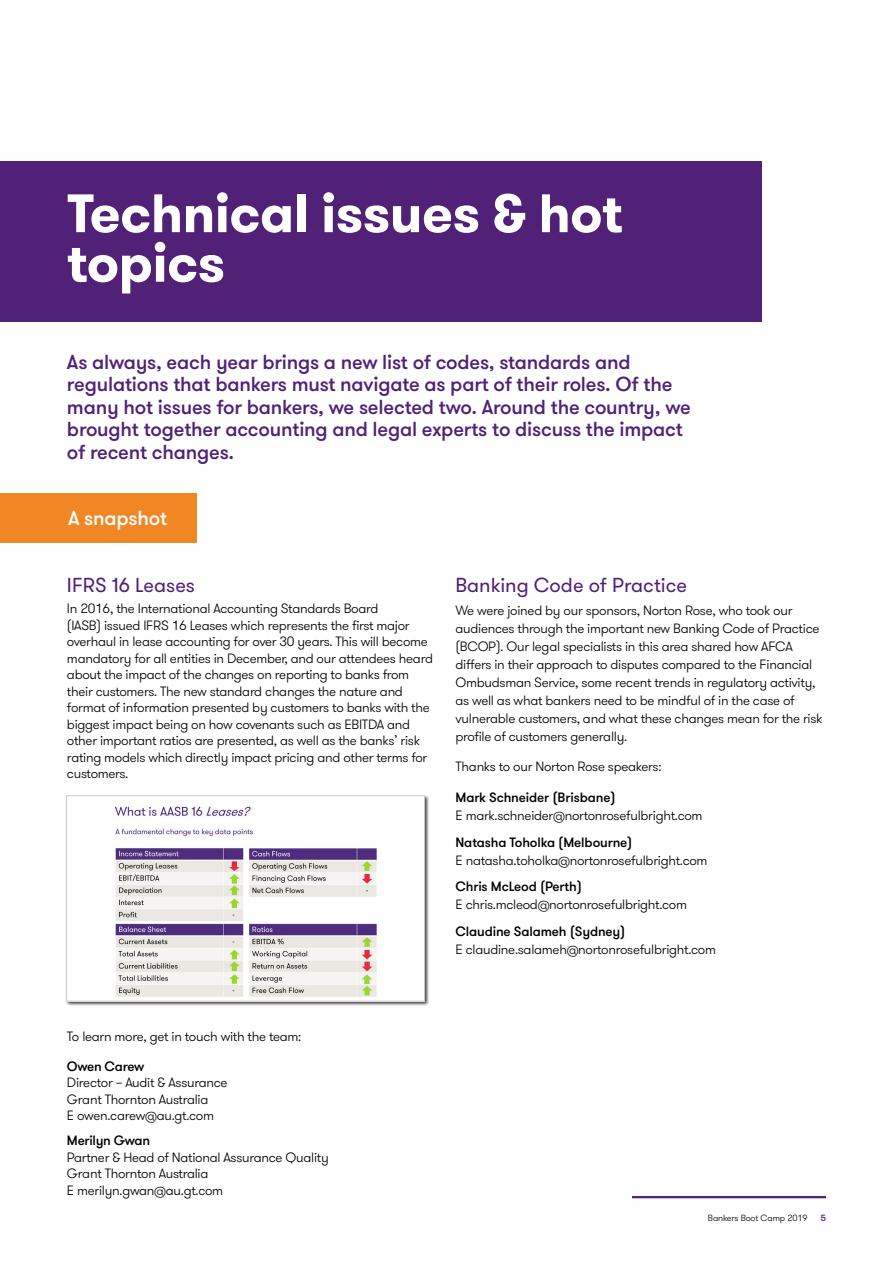
<style>
.page{position:relative;width:893px;height:1263px;background:#fff}
.page>*{position:absolute;margin:0;border:0;box-sizing:border-box;transform-origin:0 0}
.t1{font:700 54px/49.5px "GT Walsheim Pro";letter-spacing:-.01em;color:#fff}
.t2{font:500 20.25px/22.5px "GT Walsheim Pro";letter-spacing:-.01em;color:#512178}
.t3{font:20.25px "GT Walsheim Pro";color:#512178}
.t4{font:500 20.25px "GT Walsheim Pro";letter-spacing:-.01em;color:#fff}
.t5{font:300 13.5px/16.5px "GT Walsheim Pro";letter-spacing:-.02em;color:#000}
.t6{font:500 13.5px "GT Walsheim Pro";letter-spacing:-.01em;color:#000}
.t7{font:300 9px "GT Walsheim Pro";letter-spacing:-.01em;color:#000}
.t8{font:500 9px "GT Walsheim Pro";color:#512178}
</style>
<div class="page">
<hr style="left:632px;top:1196px;width:194px;height:2px;background:#512178">
<div style="left:0;top:162px;width:761px;height:160px;background:#512178"></div>
<div style="left:0;top:493px;width:196px;height:49px;background:#f18625"></div>
<div style="left:65px;top:795px;width:364px;height:211px;background:#000;opacity:.75"></div>
<img style="left:68px;top:797px;width:355px;height:202px">
<div style="left:66px;top:795px;width:359px;height:206px;border:1px solid #cdc9cb"></div>
<h1 class="t1" style="left:67px;top:189px;width:557px">Technical issues &amp; hot topics</h1>
<p class="t2" style="left:67px;top:351px;width:625px">As always, each year brings a new list of codes, standards and regulations that bankers must navigate as part of their roles. Of the many hot issues for bankers, we selected two. Around the country, we brought together accounting and legal experts to discuss the impact of recent changes.</p>
<h2 class="t4" style="left:68px;top:506px;width:101px">A snapshot</h2>
<h2 class="t3" style="left:67px;top:572px;width:130px">IFRS 16 Leases</h2>
<p class="t5" style="left:67px;top:600px;width:367px">In 2016, the International Accounting Standards Board<br>(IASB) issued IFRS 16 Leases which represents the first major overhaul in lease accounting for over 30 years. This will become mandatory for all entities in December, and our attendees heard about the impact of the changes on reporting to banks from their customers. The new standard changes the nature and format of information presented by customers to banks with the biggest impact being on how covenants such as EBITDA and other important ratios are presented, as well as the banks’ risk rating models which directly impact pricing and other terms for customers.</p>
<h2 class="t3" style="left:455px;top:572px;width:233px">Banking Code of Practice</h2>
<p class="t5" style="left:455px;top:601px;width:368px;line-height:18px">We were joined by our sponsors, Norton Rose, who took our audiences through the important new Banking Code of Practice (BCOP). Our legal specialists in this area shared how AFCA differs in their approach to disputes compared to the Financial Ombudsman Service, some recent trends in regulatory activity, as well as what bankers need to be mindful of in the case of vulnerable customers, and what these changes mean for the risk profile of customers generally.</p>
<p class="t5" style="left:455px;top:759px;width:207px">Thanks to our Norton Rose speakers:</p>
<p class="t6" style="left:455px;top:789px;width:162px">Mark Schneider (Brisbane)</p>
<p class="t5" style="left:455px;top:807px;width:249px">E mark.schneider@nortonrosefulbright.com</p>
<p class="t6" style="left:455px;top:833px;width:179px">Natasha Toholka (Melbourne)</p>
<p class="t5" style="left:455px;top:852px;width:254px">E natasha.toholka@nortonrosefulbright.com</p>
<p class="t6" style="left:455px;top:878px;width:128px">Chris McLeod (Perth)</p>
<p class="t5" style="left:455px;top:896px;width:233px">E chris.mcleod@nortonrosefulbright.com</p>
<p class="t6" style="left:455px;top:922px;width:172px">Claudine Salameh (Sydney)</p>
<p class="t5" style="left:455px;top:941px;width:262px">E claudine.salameh@nortonrosefulbright.com</p>
<p class="t5" style="left:67px;top:1029px;width:236px">To learn more, get in touch with the team:</p>
<p class="t6" style="left:67px;top:1057px;width:79px">Owen Carew</p>
<p class="t5" style="left:67px;top:1074px;width:162px">Director – Audit &amp; Assurance<br>Grant Thornton Australia<br>E owen.carew@au.gt.com</p>
<p class="t6" style="left:67px;top:1132px;width:85px">Merilyn Gwan</p>
<p class="t5" style="left:67px;top:1149px;width:263px">Partner &amp; Head of National Assurance Quality<br>Grant Thornton Australia<br>E merilyn.gwan@au.gt.com</p>
<p class="t7" style="left:708px;top:1212px;width:101px">Bankers Boot Camp 2019</p>
<p class="t8" style="left:821px;top:1212px;width:7px">5</p>
</div>
